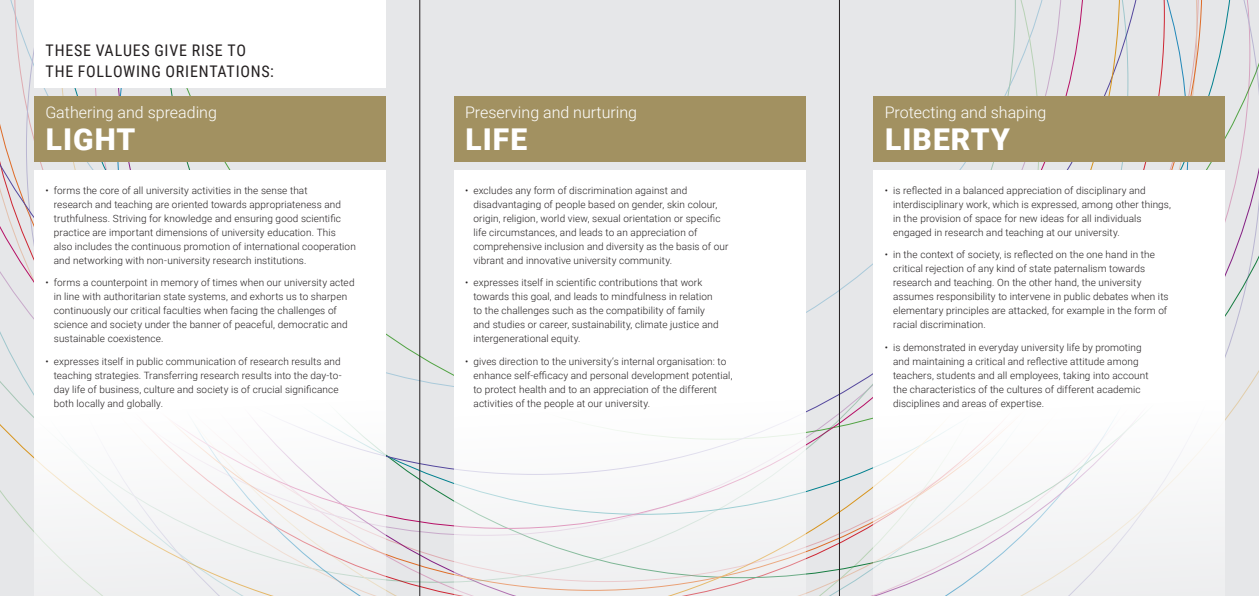
<style>
.page{position:relative;width:1259px;height:596px;background:#fff}
.page>*{position:absolute;margin:0;border:0;box-sizing:border-box;transform-origin:0 0}
.t1{font:900 30px "Roboto";letter-spacing:.035em;color:#fff}
.t2{font:300 16px "Roboto";color:#fff}
.t3{font:16px/21px "Roboto Condensed";letter-spacing:.045em;color:#231f20}
.t4{font:300 10px/14px "Roboto";letter-spacing:.01em;color:#231f20}
</style>
<div class="page">
<svg style="left:0;top:0;width:26px;height:595px"></svg>
<div style="left:59px;top:0;width:1200px;height:595px;background:#e6e7e9"></div>
<div style="left:34px;top:170px;width:352px;height:425px;background:linear-gradient(to right,#fbfcfc,#faf9fa)"></div>
<div style="left:454px;top:170px;width:351px;height:425px;background:#fff"></div>
<div style="left:873px;top:170px;width:352px;height:425px;background:#fff"></div>
<div style="left:34px;top:0;width:352px;height:88px;background:#fff"></div>
<div style="left:34px;top:96px;width:352px;height:66px;background:#a29161"></div>
<div style="left:454px;top:96px;width:351px;height:66px;background:#a29161"></div>
<div style="left:873px;top:96px;width:352px;height:66px;background:#a29161"></div>
<hr style="left:839px;top:0;width:1px;height:595px;background:#231f20">
<hr style="left:419px;top:0;width:1px;height:595px;background:#231f20">
<p class="t3" style="left:46px;top:39px;width:230px">THESE VALUES GIVE RISE TO<br>THE FOLLOWING ORIENTATIONS:</p>
<p class="t2" style="left:45px;top:101px;width:173px">Gathering and spreading</p>
<p class="t1" style="left:46px;top:118px;width:91px">LIGHT</p>
<p class="t4" style="left:54px;top:182px;width:303px;text-indent:-9px">• forms the core of all university activities in the sense that<br>research and teaching are oriented towards appropriateness and truthfulness. Striving for knowledge and ensuring good scientific practice are important dimensions of university education. This also includes the continuous promotion of international cooperation and networking with non-university research institutions.</p>
<p class="t4" style="left:54px;top:275px;width:302px;text-indent:-9px">• forms a counterpoint in memory of times when our university acted in line with authoritarian state systems, and exhorts us to sharpen continuously our critical faculties when facing the challenges of science and society under the banner of peaceful, democratic and sustainable coexistence.</p>
<p class="t4" style="left:54px;top:353px;width:289px;text-indent:-9px">• expresses itself in public communication of research results and teaching strategies. Transferring research results into the day-to&shy;day life of business, culture and society is of crucial significance both locally and globally.</p>
<p class="t2" style="left:465px;top:101px;width:174px">Preserving and nurturing</p>
<p class="t1" style="left:465px;top:118px;width:63px">LIFE</p>
<p class="t4" style="left:473px;top:182px;width:256px;text-indent:-9px">• excludes any form of discrimination against and disadvantaging of people based on gender, skin colour, origin, religion, world view, sexual orientation or specific life circumstances, and leads to an appreciation of comprehensive inclusion and diversity as the basis of our vibrant and innovative university community.</p>
<p class="t4" style="left:473px;top:275px;width:247px;text-indent:-9px">• expresses itself in scientific contributions that work towards this goal, and leads to mindfulness in relation to the challenges such as the compatibility of family and studies or career, sustainability, climate justice and intergenerational equity.</p>
<p class="t4" style="left:473px;top:353px;width:260px;text-indent:-9px">• gives direction to the university‘s internal organisation: to enhance self-efficacy and personal development potential, to protect health and to an appreciation of the different activities of the people at our university.</p>
<p class="t2" style="left:884px;top:101px;width:163px">Protecting and shaping</p>
<p class="t1" style="left:885px;top:118px;width:126px">LIBERTY</p>
<p class="t4" style="left:893px;top:182px;width:279px;text-indent:-9px">• is reflected in a balanced appreciation of disciplinary and interdisciplinary work, which is expressed, among other things, in the provision of space for new ideas for all individuals engaged in research and teaching at our university.</p>
<p class="t4" style="left:893px;top:247px;width:277px;text-indent:-9px">• in the context of society, is reflected on the one hand in the critical rejection of any kind of state paternalism towards research and teaching. On the other hand, the university assumes responsibility to intervene in public debates when its elementary principles are attacked, for example in the form of racial discrimination.</p>
<p class="t4" style="left:893px;top:339px;width:257px;text-indent:-9px">• is demonstrated in everyday university life by promoting and maintaining a critical and reflective attitude among teachers, students and all employees, taking into account the characteristics of the cultures of different academic disciplines and areas of expertise.</p>
</div>
